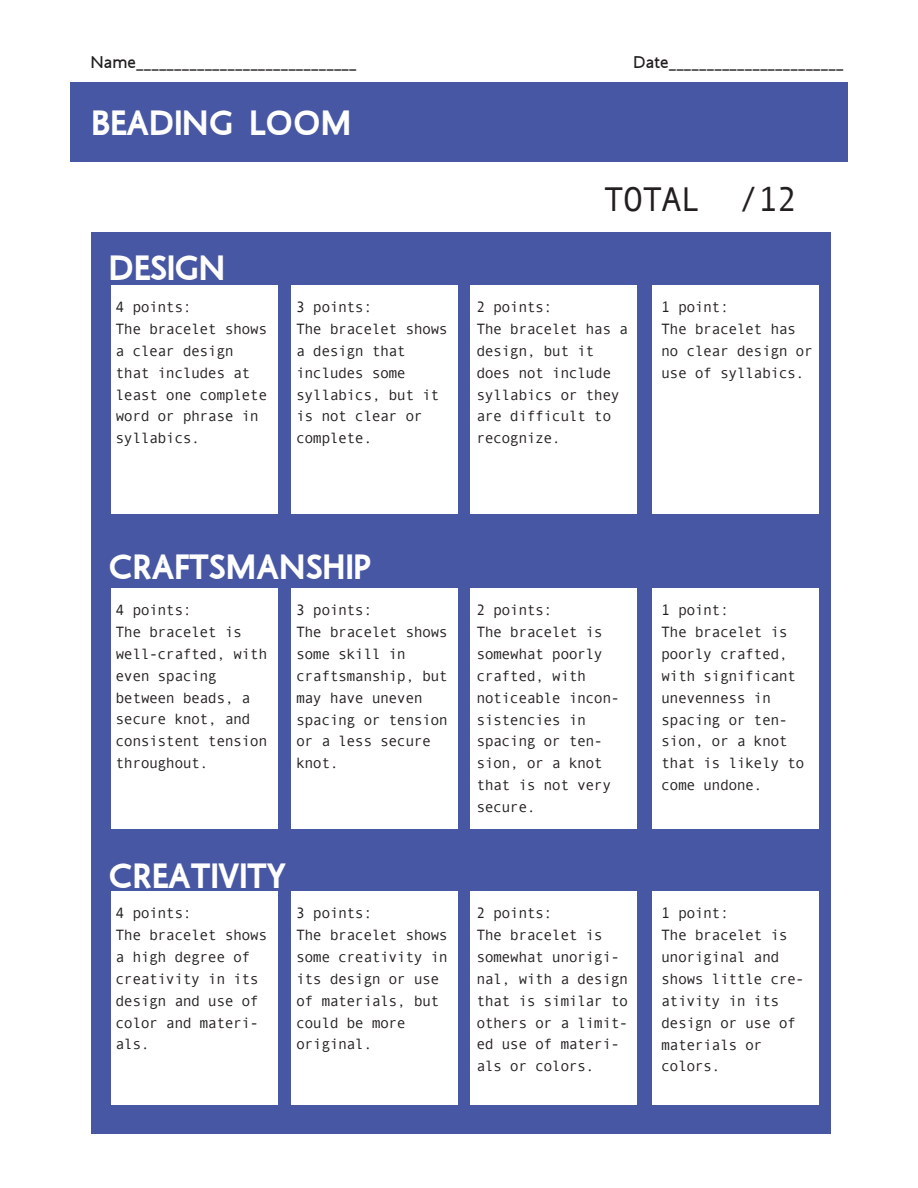
<style>
.page{position:relative;width:918px;height:1188px;background:#fff}
.page>*{position:absolute;margin:0;border:0;box-sizing:border-box;transform-origin:0 0}
.t1{font:700 35.7px "Aboriginal Sans";color:#fff}
.t2{font:34.35px "Andale Mono";letter-spacing:-.04em;color:#231f20}
.t3{font:17.25px "Aboriginal Sans";color:#211e1e}
.t4{font:15px/21.9px "Andale Mono";letter-spacing:-.04em;color:#231f20}
</style>
<div class="page">
<div style="left:70px;top:83px;width:778px;height:79px;background:#4757a4"></div>
<div style="left:92px;top:232px;width:739px;height:902px;background:#4757a4"></div>
<div style="left:111px;top:285px;width:167px;height:229px;background:#fff"></div>
<div style="left:292px;top:285px;width:166px;height:229px;background:#fff"></div>
<div style="left:470px;top:285px;width:167px;height:229px;background:#fff"></div>
<div style="left:652px;top:285px;width:167px;height:229px;background:#fff"></div>
<div style="left:111px;top:588px;width:167px;height:241px;background:#fff"></div>
<div style="left:292px;top:588px;width:166px;height:241px;background:#fff"></div>
<div style="left:470px;top:588px;width:167px;height:241px;background:#fff"></div>
<div style="left:652px;top:588px;width:167px;height:241px;background:#fff"></div>
<div style="left:111px;top:891px;width:167px;height:213px;background:#fff"></div>
<div style="left:292px;top:891px;width:166px;height:213px;background:#fff"></div>
<div style="left:470px;top:891px;width:167px;height:213px;background:#fff"></div>
<div style="left:652px;top:891px;width:167px;height:213px;background:#fff"></div>
<p class="t3" style="left:91px;top:49px;width:268px">Name_____________________________</p>
<p class="t3" style="left:633px;top:49px;width:212px">Date_______________________</p>
<h1 class="t1" style="left:92px;top:96px;width:262px">BEADING LOOM</h1>
<h1 class="t1" style="left:109px;top:241px;width:118px">DESIGN</h1>
<h2 class="t2" style="left:603px;top:177px;width:196px">TOTAL /12</h2>
<p class="t4" style="left:116px;top:295px;width:153px">4 points:<br>The bracelet shows a clear design that includes at least one complete word or phrase in syllabics.</p>
<p class="t4" style="left:296px;top:295px;width:153px">3 points:<br>The bracelet shows a design that includes some syllabics, but it is not clear or complete.</p>
<p class="t4" style="left:476px;top:295px;width:153px">2 points:<br>The bracelet has a design, but it does not include syllabics or they are difficult to recognize.</p>
<p class="t4" style="left:661px;top:295px;width:153px">1 point:<br>The bracelet has no clear design or use of syllabics.</p>
<h1 class="t1" style="left:109px;top:541px;width:265px">CRAFTSMANSHIP</h1>
<p class="t4" style="left:116px;top:598px;width:153px">4 points:<br>The bracelet is well-crafted, with even spacing between beads, a secure knot, and consistent tension throughout.</p>
<p class="t4" style="left:296px;top:598px;width:153px">3 points:<br>The bracelet shows some skill in craftsmanship, but may have uneven spacing or tension or a less secure knot.</p>
<p class="t4" style="left:476px;top:598px;width:145px">2 points:<br>The bracelet is somewhat poorly crafted, with noticeable incon&shy;sistencies in spacing or ten&shy;sion, or a knot that is not very secure.</p>
<p class="t4" style="left:661px;top:598px;width:145px">1 point:<br>The bracelet is poorly crafted, with significant unevenness in spacing or ten&shy;sion, or a knot that is likely to come undone.</p>
<h1 class="t1" style="left:109px;top:849px;width:179px">CREATIVITY</h1>
<p class="t4" style="left:116px;top:901px;width:153px">4 points:<br>The bracelet shows a high degree of creativity in its design and use of color and materi&shy;als.</p>
<p class="t4" style="left:296px;top:901px;width:153px">3 points:<br>The bracelet shows some creativity in its design or use of materials, but could be more original.</p>
<p class="t4" style="left:476px;top:901px;width:153px">2 points:<br>The bracelet is somewhat unorigi&shy;nal, with a design that is similar to others or a limit&shy;ed use of materi&shy;als or colors.</p>
<p class="t4" style="left:661px;top:901px;width:145px">1 point:<br>The bracelet is unoriginal and shows little cre&shy;ativity in its design or use of materials or colors.</p>
</div>
